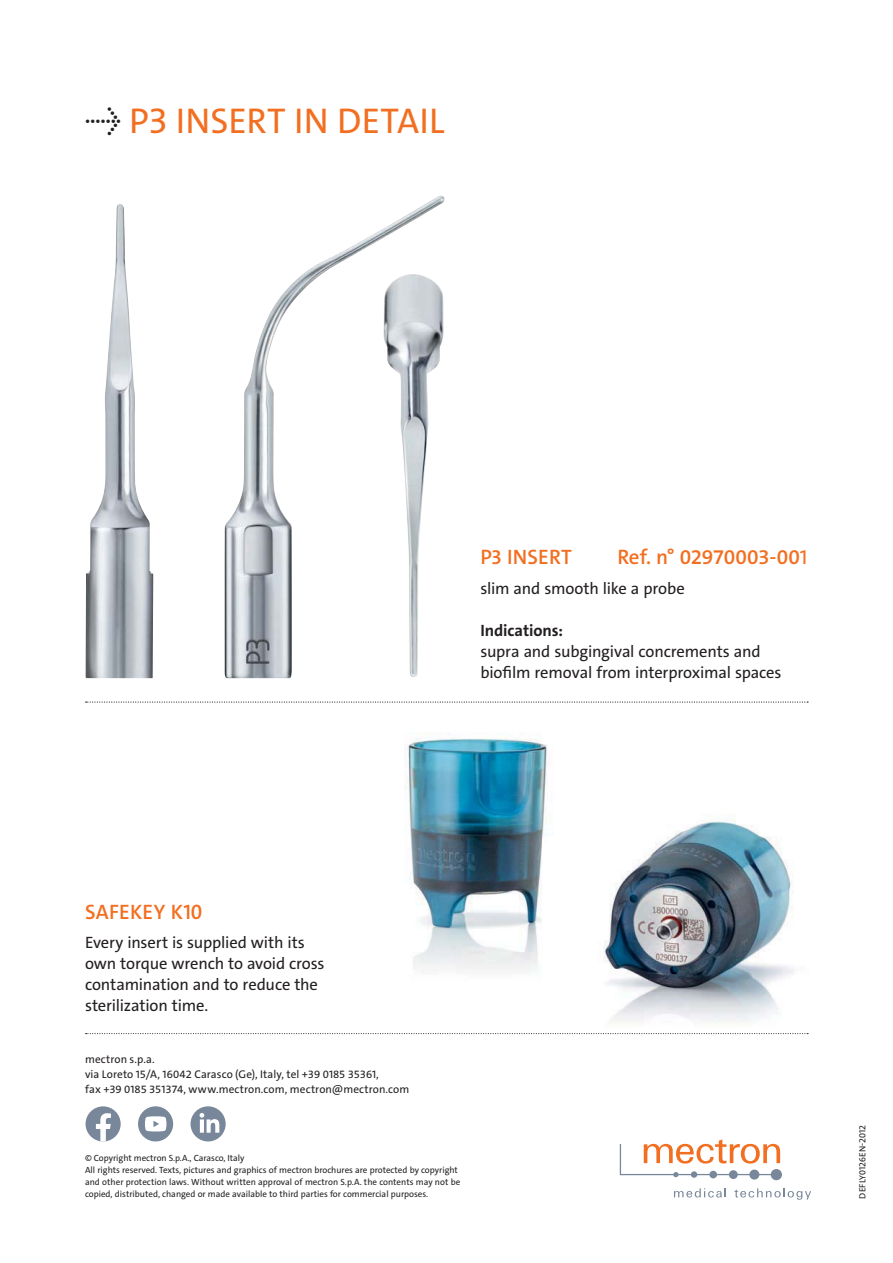
<style>
.page{position:relative;width:893px;height:1263px;background:#fff}
.page>*{position:absolute;margin:0;border:0;box-sizing:border-box;transform-origin:0 0}
.t1{font:36px "The Sans C5";letter-spacing:.005em;color:#f26f21}
.t2{font:600 21px "The Sans C5";letter-spacing:.01em;color:#f26f21}
.t3{font:600 21px "The Sans C5";letter-spacing:-.02em;color:#f26f21}
.t4{font:16.5px/21px "The Sans C5";letter-spacing:-.01em;color:#231f20}
.t5{font:700 16.5px "The Sans C5";letter-spacing:-.005em;color:#231f20}
.t6{font:11.25px/15px "The Sans C5";letter-spacing:.01em;color:#231f20}
.t7{font:9px/12px "The Sans C5";color:#231f20}
.s1{color:#231f20}
.s2{font-weight:400}
</style>
<div class="page">
<svg style="left:86px;top:702px;width:722px;height:1px"></svg>
<img style="left:225px;top:196px;width:220px;height:482px">
<img style="left:86px;top:204px;width:67px;height:474px">
<img style="left:383px;top:274px;width:61px;height:403px">
<svg style="left:729px;top:1170px;width:9px;height:9px"></svg>
<svg style="left:749px;top:1170px;width:10px;height:10px"></svg>
<div style="left:771px;top:1169px;width:11px;height:11px;background:#788799;border-radius:50%"></div>
<svg style="left:620px;top:1139px;width:162px;height:38px"></svg>
<svg style="left:674px;top:1188px;width:52px;height:10px"></svg>
<svg style="left:734px;top:1188px;width:77px;height:12px"></svg>
<img style="left:603px;top:819px;width:191px;height:204px">
<img style="left:404px;top:733px;width:144px;height:238px">
<svg style="left:86px;top:1033px;width:722px;height:1px"></svg>
<svg style="left:86px;top:1106px;width:35px;height:36px"></svg>
<svg style="left:138px;top:1106px;width:35px;height:35px"></svg>
<svg style="left:190px;top:1106px;width:36px;height:35px"></svg>
<h1 class="t1" style="left:85px;top:106px;width:361px"><span class="s1">→</span> P3 INSERT IN DETAIL</h1>
<h2 class="t2" style="left:480px;top:548px;width:93px">P3 INSERT</h2>
<h2 class="t3" style="left:617px;top:548px;width:192px">Ref. n° 02970003-00<span class="s2">1</span></h2>
<h3 class="t4" style="left:480px;top:579px;width:206px">slim and smooth like a probe</h3>
<h3 class="t5" style="left:480px;top:620px;width:84px">Indications:</h3>
<h3 class="t4" style="left:480px;top:642px;width:303px">supra and subgingival concrements and biofilm removal from interproximal spaces</h3>
<h2 class="t2" style="left:85px;top:903px;width:119px">SAFEKEY K10</h2>
<h3 class="t4" style="left:85px;top:934px;width:241px">Every insert is supplied with its own torque wrench to avoid cross contamination and to reduce the sterilization time.</h3>
<p class="t6" style="left:85px;top:1052px;width:326px">mectron s.p.a.<br>via Loreto 15/A, 16042 Carasco (Ge), Italy, tel +39 0185 35361,<br>fax +39 0185 351374, www.mectron.com, mectron@mectron.com</p>
<p class="t7" style="left:85px;top:1152px;width:377px">© Copyright mectron S.p.A., Carasco, Italy<br>All rights reserved. Texts, pictures and graphics of mectron brochures are protected by copyright and other protection laws. Without written approval of mectron S.p.A. the contents may not be copied, distributed, changed or made available to third parties for commercial purposes.</p>
<p class="t7" style="left:857px;top:1199px;width:75px;rotate:-90deg">DEFLY0126EN-2012</p>
</div>
